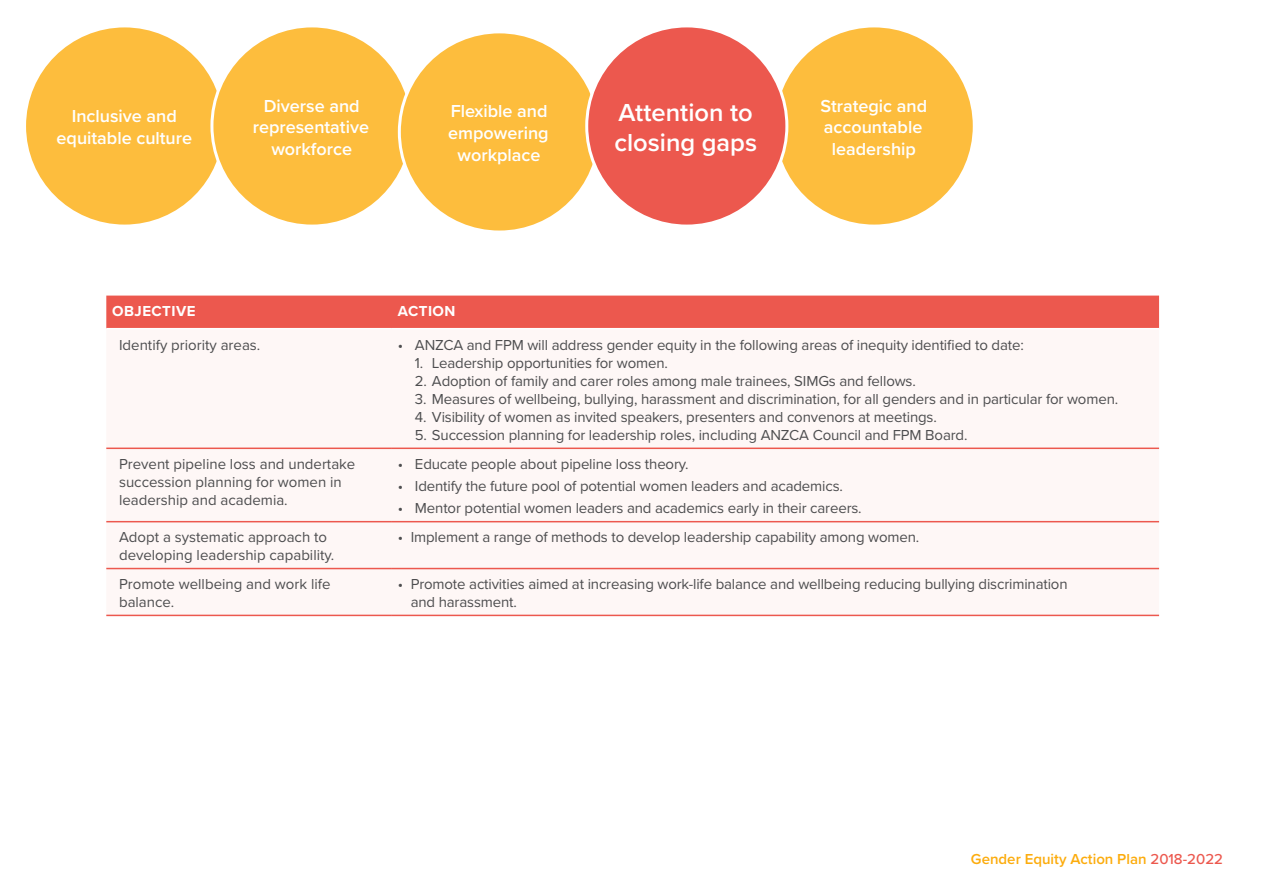
<style>
.page{position:relative;width:1263px;height:893px;background:#fff}
.page>*{position:absolute;margin:0;border:0;box-sizing:border-box;transform-origin:0 0}
.t1{font:600 25.5px/30.6px "Proxima Nova";color:#fff}
.t2{font:600 18px/21.6px "Proxima Nova";color:#fff;text-align:center}
.t3{font:15px/18px "Proxima Nova";letter-spacing:-.01em;color:#4d4d4f}
.t4{font:600 15px "Proxima Nova";color:#fcac0d}
.t5{font:700 15px "Proxima Nova";letter-spacing:.03em;color:#fff}
.s1{font-weight:500;color:#ec584e}
</style>
<div class="page">
<div style="left:774px;top:26px;width:200px;height:200px;background:#fdbd3d;border-radius:50%"></div>
<div style="left:106px;top:296px;width:1053px;height:32px;background:#ec584e"></div>
<div style="left:106px;top:447px;width:1053px;height:168px;background:#fef7f6"></div>
<hr style="left:106px;top:448px;width:286px;height:1px;background:#ec584e">
<hr style="left:392px;top:448px;width:767px;height:1px;background:#ec584e">
<hr style="left:106px;top:521px;width:286px;height:1px;background:#ec584e">
<hr style="left:392px;top:521px;width:767px;height:1px;background:#ec584e">
<hr style="left:106px;top:568px;width:286px;height:1px;background:#ec584e">
<hr style="left:392px;top:568px;width:767px;height:1px;background:#ec584e">
<hr style="left:106px;top:615px;width:286px;height:1px;background:#ec584e">
<hr style="left:392px;top:615px;width:767px;height:1px;background:#ec584e">
<div style="left:25px;top:26px;width:200px;height:200px;background:#fdbd3d;border-radius:50%"></div>
<div style="left:212px;top:26px;width:200px;height:200px;background:#fdbd3d;border-radius:50%"></div>
<div style="left:399px;top:32px;width:200px;height:200px;background:#fdbd3d;border-radius:50%"></div>
<div style="left:587px;top:26px;width:200px;height:200px;background:#ec584e;border-radius:50%"></div>
<p class="t2" style="left:57px;top:105px;width:137px">Inclusive and equitable culture</p>
<p class="t2" style="left:253px;top:94px;width:118px">Diverse and representative workforce</p>
<p class="t2" style="left:448px;top:100px;width:102px">Flexible and empowering workplace</p>
<h1 class="t1" style="left:614px;top:96px;width:144px">Attention to closing gaps</h1>
<p class="t2" style="left:821px;top:94px;width:108px">Strategic and accountable leadership</p>
<p class="t5" style="left:112px;top:300px;width:85px">OBJECTIVE</p>
<p class="t5" style="left:398px;top:300px;width:59px">ACTION</p>
<p class="t3" style="left:119px;top:335px;width:143px">Identify priority areas.</p>
<p class="t3" style="left:398px;top:335px;width:627px">• ANZCA and FPM will address gender equity in the following areas of inequity identified to date:</p>
<p class="t3" style="left:415px;top:353px;width:254px">1. Leadership opportunities for women.</p>
<p class="t3" style="left:415px;top:371px;width:502px">2. Adoption of family and carer roles among male trainees, SIMGs and fellows.</p>
<p class="t3" style="left:415px;top:389px;width:705px">3. Measures of wellbeing, bullying, harassment and discrimination, for all genders and in particular for women.</p>
<p class="t3" style="left:415px;top:407px;width:523px">4. Visibility of women as invited speakers, presenters and convenors at meetings.</p>
<p class="t3" style="left:415px;top:425px;width:554px">5. Succession planning for leadership roles, including ANZCA Council and FPM Board.</p>
<p class="t3" style="left:119px;top:454px;width:238px">Prevent pipeline loss and undertake succession planning for women in leadership and academia.</p>
<p class="t3" style="left:398px;top:454px;width:292px">• Educate people about pipeline loss theory.</p>
<p class="t3" style="left:398px;top:476px;width:447px">• Identify the future pool of potential women leaders and academics.</p>
<p class="t3" style="left:398px;top:498px;width:465px">• Mentor potential women leaders and academics early in their careers.</p>
<p class="t3" style="left:119px;top:527px;width:217px">Adopt a systematic approach to developing leadership capability.</p>
<p class="t3" style="left:398px;top:527px;width:523px">• Implement a range of methods to develop leadership capability among women.</p>
<p class="t3" style="left:119px;top:574px;width:213px">Promote wellbeing and work life balance.</p>
<p class="t3" style="left:411px;top:574px;width:658px;text-indent:-13px">• Promote activities aimed at increasing work-life balance and wellbeing reducing bullying discrimination and harassment.</p>
<p class="t4" style="left:971px;top:848px;width:254px">Gender Equity Action Plan <span class="s1">2018-2022</span></p>
</div>
